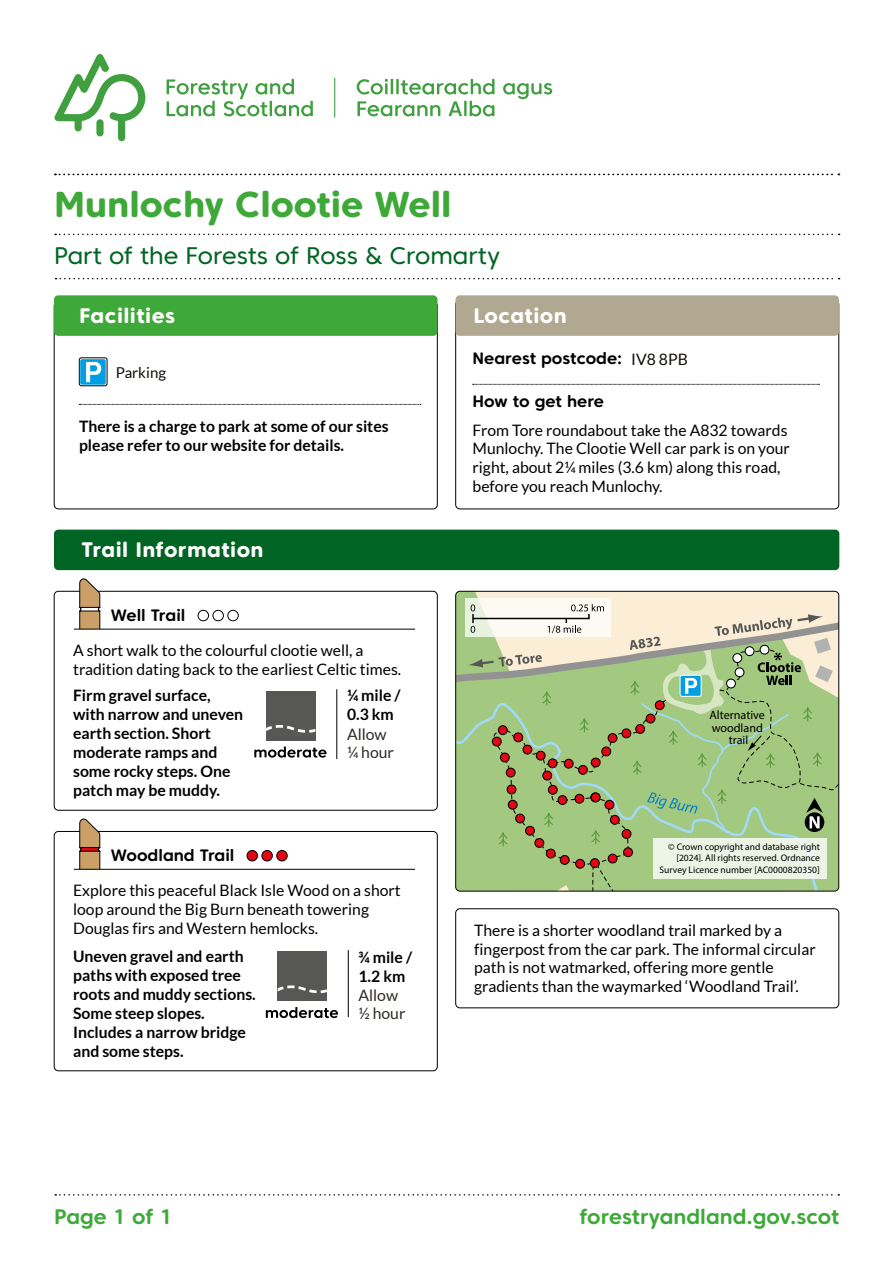
<style>
.page{position:relative;width:893px;height:1263px;background:#fff}
.page>*{position:absolute;margin:0;border:0;box-sizing:border-box;transform-origin:0 0}
.Header_1_-_H1{font:800 36px "Core Sans CR 75";color:#3ea938}
.Header_2_-_H2{font:24px "Core Sans CR 45";color:#006524}
.Header_3_-_H3{font:800 21px "Core Sans CR 75";letter-spacing:.02em;color:#fff}
.Web_address{font:700 21px "Core Sans CR 65";color:#3ea938}
.Titles_Bold{font:700 16.5px "Core Sans CR 65";color:#000}
.Body_copy{font:15.75px/18.9px "Lato";color:#000}
.Body_copy_bold{font:700 15.75px/18.9px "Lato";color:#010202}
.Body_copy-2{font:700 15.75px "Lato";color:#010202}
.Body_copy-3{font:15.75px "Lato";color:#2d2a26}
.Body_copy-4{font:15.75px "Lato";color:#120d09}
.Facilities_-_P1{font:15px "Lato";color:#120d09}
.t1{font:12.15px/12.1px "Myriad Pro";color:#000;text-align:center}
.t2{font:9.6px/11.4px "Myriad Pro";color:#000;text-align:right}
</style>
<div class="page">
<svg style="left:167px;top:79px;width:146px;height:37px"></svg>
<svg style="left:357px;top:79px;width:36px;height:16px"></svg>
<hr style="left:396px;top:79px;width:3px;height:15px;background:#409f3f">
<svg style="left:401px;top:79px;width:93px;height:16px"></svg>
<svg style="left:503px;top:83px;width:49px;height:16px"></svg>
<svg style="left:357px;top:101px;width:83px;height:15px"></svg>
<svg style="left:449px;top:101px;width:13px;height:15px"></svg>
<hr style="left:464px;top:101px;width:3px;height:15px;background:#409f3f">
<svg style="left:470px;top:101px;width:24px;height:15px"></svg>
<svg style="left:55px;top:54px;width:90px;height:87px"></svg>
<hr style="left:334px;top:78px;width:1px;height:40px;background:#409f3f">
<svg style="left:55px;top:1194px;width:784px;height:1px"></svg>
<svg style="left:79px;top:358px;width:28px;height:28px"></svg>
<div style="left:79px;top:358px;width:28px;height:28px;border:1px solid #000;border-radius:2px"></div>
<div style="left:54px;top:295px;width:383px;height:41px;background:#3ea938;border-radius:4px"></div>
<div style="left:54px;top:530px;width:785px;height:40px;background:#006524;border-radius:4px"></div>
<svg style="left:55px;top:174px;width:785px;height:1px"></svg>
<svg style="left:55px;top:234px;width:785px;height:1px"></svg>
<svg style="left:56px;top:278px;width:784px;height:1px"></svg>
<div style="left:455px;top:295px;width:384px;height:41px;background:#b0a891;border-radius:4px"></div>
<svg style="left:473px;top:384px;width:346px;height:1px"></svg>
<div style="left:54px;top:591px;width:383px;height:219px;border:1px solid #000;border-radius:4px"></div>
<div style="left:455px;top:908px;width:384px;height:100px;border:1px solid #000;border-radius:4px"></div>
<div style="left:54px;top:831px;width:383px;height:240px;border:1px solid #000;border-radius:4px"></div>
<svg style="left:79px;top:578px;width:21px;height:51px"></svg>
<svg style="left:79px;top:818px;width:21px;height:51px"></svg>
<div style="left:266px;top:691px;width:49px;height:49px;background:#575756"></div>
<svg style="left:266px;top:725px;width:49px;height:8px"></svg>
<svg style="left:254px;top:746px;width:73px;height:12px"></svg>
<hr style="left:337px;top:689px;width:1px;height:70px;background:#000">
<hr style="left:348px;top:950px;width:1px;height:67px;background:#000">
<hr style="left:74px;top:629px;width:341px;height:1px;background:#000">
<hr style="left:74px;top:869px;width:341px;height:1px;background:#000">
<div style="left:198px;top:610px;width:11px;height:11px;border:1px solid #000;border-radius:50%"></div>
<div style="left:228px;top:610px;width:10px;height:11px;border:1px solid #000;border-radius:50%"></div>
<div style="left:213px;top:610px;width:11px;height:11px;border:1px solid #000;border-radius:50%"></div>
<div style="left:247px;top:850px;width:10px;height:11px;background:#e30613;border-radius:50%"></div>
<div style="left:247px;top:850px;width:11px;height:11px;border:1px solid #000;border-radius:50%"></div>
<div style="left:277px;top:850px;width:10px;height:11px;background:#e30613;border-radius:50%"></div>
<div style="left:277px;top:850px;width:10px;height:11px;border:1px solid #000;border-radius:50%"></div>
<div style="left:262px;top:850px;width:10px;height:11px;background:#e30613;border-radius:50%"></div>
<div style="left:262px;top:850px;width:11px;height:11px;border:1px solid #000;border-radius:50%"></div>
<svg style="left:456px;top:591px;width:383px;height:300px;background:#d4ddb4"></svg>
<svg style="left:468px;top:604px;width:371px;height:287px;background:#b1c794"></svg>
<div style="left:455px;top:591px;width:384px;height:300px;border:1px solid #010202;border-radius:4px"></div>
<div style="left:278px;top:952px;width:49px;height:49px;background:#575756"></div>
<svg style="left:278px;top:985px;width:49px;height:8px"></svg>
<svg style="left:266px;top:1007px;width:72px;height:11px"></svg>
<svg style="left:79px;top:404px;width:342px;height:1px"></svg>
<h1 class="Header_1_-_H1" style="left:54px;top:182px;width:399px">Munlochy Clootie Well</h1>
<h2 class="Header_2_-_H2" style="left:54px;top:240px;width:447px">Part of the Forests of Ross &amp; Cromarty</h2>
<h3 class="Header_3_-_H3" style="left:79px;top:303px;width:98px">Facilities</h3>
<p class="Facilities_-_P1" style="left:116px;top:364px;width:52px">Parking</p>
<h3 class="Header_3_-_H3" style="left:473px;top:302px;width:95px">Location</h3>
<p class="Titles_Bold" style="left:473px;top:348px;width:151px">Nearest postcode:</p>
<p class="Titles_Bold" style="left:473px;top:391px;width:133px">How to get here</p>
<p class="Body_copy-4" style="left:631px;top:350px;width:58px">IV8 8PB</p>
<p class="Body_copy-2" style="left:79px;top:418px;width:311px">There is a charge to park at some of our sites</p>
<p class="Body_copy-2" style="left:79px;top:436px;width:267px">please refer to our website for details.</p>
<h3 class="Header_3_-_H3" style="left:82px;top:537px;width:184px">Trail Information</h3>
<p class="Titles_Bold" style="left:111px;top:605px;width:76px">Well Trail</p>
<p class="Body_copy" style="left:73px;top:641px;width:330px">A short walk to the colourful clootie well, a tradition dating back to the earliest Celtic times.</p>
<p class="Body_copy_bold" style="left:73px;top:686px;width:172px">Firm gravel surface, with narrow and uneven earth section. Short moderate ramps and some rocky steps. One patch may be muddy.</p>
<p class="Titles_Bold" style="left:111px;top:845px;width:125px">Woodland Trail</p>
<p class="Body_copy_bold" style="left:347px;top:686px;width:55px">¼ mile /<br>0.3 km</p>
<p class="Body_copy-3" style="left:347px;top:725px;width:41px">Allow</p>
<p class="Body_copy-3" style="left:347px;top:743px;width:48px">¼ hour</p>
<p class="Body_copy" style="left:73px;top:881px;width:329px">Explore this peaceful Black Isle Wood on a short loop around the Big Burn beneath towering<br>Douglas firs and Western hemlocks.</p>
<p class="Body_copy_bold" style="left:358px;top:947px;width:55px">¾ mile /<br>1.2 km</p>
<p class="Body_copy-3" style="left:358px;top:986px;width:41px">Allow</p>
<p class="Body_copy-3" style="left:358px;top:1004px;width:48px">½ hour</p>
<p class="Body_copy_bold" style="left:73px;top:947px;width:172px">Uneven gravel and earth</p>
<p class="Body_copy_bold" style="left:73px;top:965px;width:169px">paths with exposed tree</p>
<p class="Body_copy_bold" style="left:73px;top:984px;width:184px">roots and muddy sections.<br>Some steep slopes.<br>Includes a narrow bridge and some steps.</p>
<h3 class="Web_address" style="left:54px;top:1203px;width:120px">Page 1 of 1</h3>
<p class="Body_copy" style="left:473px;top:420px;width:319px">From Tore roundabout take the A832 towards Munlochy. The Clootie Well car park is on your right, about 2¼ miles (3.6 km) along this road, before you reach Munlochy.</p>
<p class="t1" style="left:709px;top:709px;width:57px">Alternative woodland trail</p>
<p class="t2" style="left:660px;top:840px;width:162px">© Crown copyright and database right [2024]. All rights reserved. Ordnance<br>Survey Licence number [AC0000820350]</p>
<p class="Body_copy" style="left:474px;top:920px;width:343px">There is a shorter woodland trail marked by a fingerpost from the car park. The informal circular path is not watmarked, offering more gentle gradients than the waymarked ‘Woodland Trail’.</p>
<p class="Web_address" style="left:579px;top:1203px;width:261px">forestryandland.gov.scot</p>
</div>
